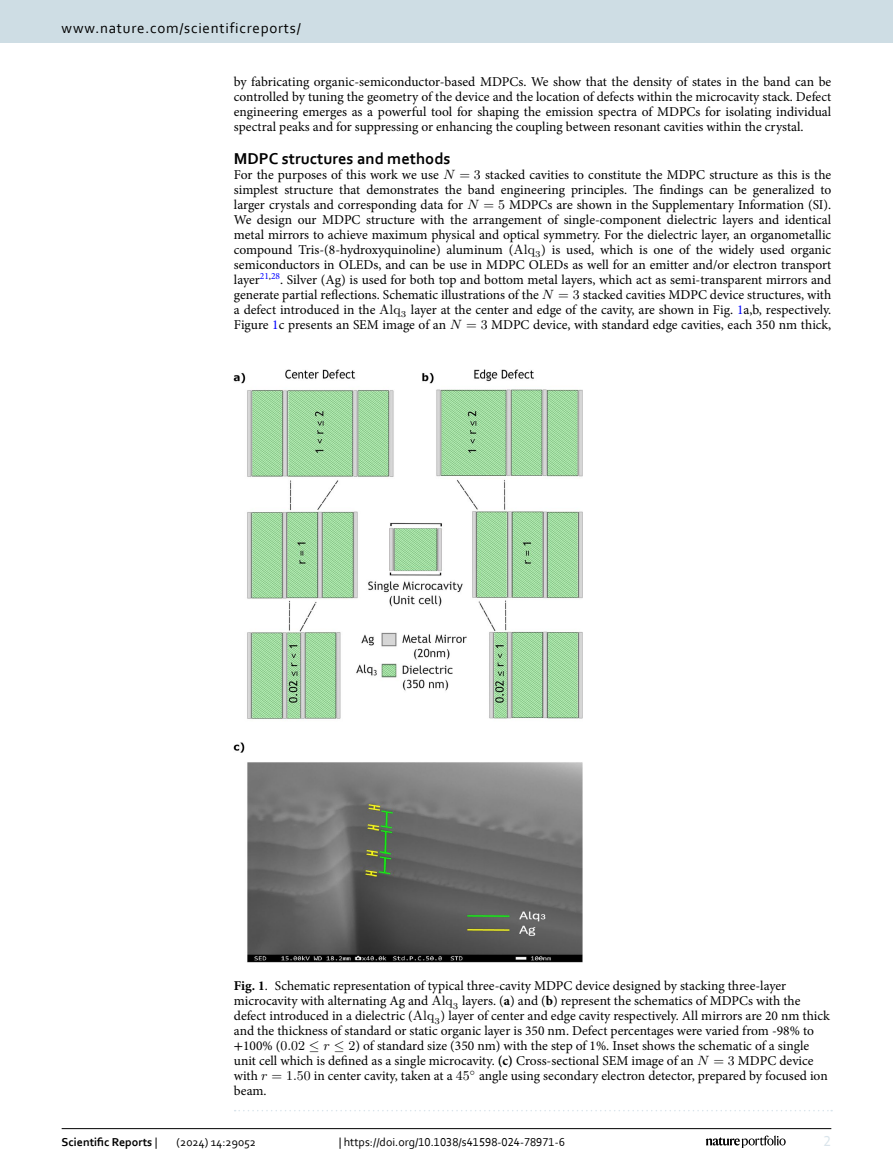
<style>
.page{position:relative;width:893px;height:1174px;background:#fff}
.page>*{position:absolute;margin:0;border:0;box-sizing:border-box;transform-origin:0 0}
.Head_1{font:700 16.5px "Corbel";color:#000}
.t1{font:15px "Corbel";letter-spacing:.05em;color:#000}
.t2{font:15px "Corbel";color:#d9e4eb}
.Body_Text{font:13.5px/15px "Minion Pro";color:#000;text-align:justify}
.Figure_Caption{font:13.5px/15px "Minion Pro";color:#000}
.Body_Text_Indent{font:13.5px/15px "Minion Pro";color:#000;text-align:justify}
.t3{font:12px "Corbel";color:#000}
.t4{font:700 12px "Corbel";color:#000}
.s1{font-family:"LM Math Italic 9"}
.s2{font-family:"LM Roman 9"}
.s3{font-family:"SFRM0900"}
.s4{color:#00f}
.s5{font-weight:700}
.s6{font-family:"STIX"}
.s7{font-weight:400}
</style>
<div class="page">
<img style="left:234px;top:370px;width:348px;height:592px">
<svg style="left:235px;top:1110px;width:597px;height:1px"></svg>
<hr style="left:62px;top:1128px;width:769px;height:1px;background:#000">
<svg style="left:706px;top:1135px;width:80px;height:12px"></svg>
<div style="left:0;top:0;width:893px;height:43px;background:#cedde4"></div>
<p class="t1" style="left:62px;top:18px;width:241px">www.nature.com/scientificreports/</p>
<p class="Body_Text_Indent" style="left:234px;top:74px;width:599px">by fabricating organic-semiconductor-based MDPCs. We show that the density of states in the band can be controlled by tuning the geometry of the device and the location of defects within the microcavity stack. Defect engineering emerges as a powerful tool for shaping the emission spectra of MDPCs for isolating individual spectral peaks and for suppressing or enhancing the coupling between resonant cavities within the crystal.</p>
<p class="Head_1" style="left:234px;top:148px;width:218px">MDPC structures and methods</p>
<p class="Body_Text" style="left:234px;top:167px;width:599px">For the purposes of this work we use <span class="s1">N</span> <span class="s2">= 3</span> stacked cavities to constitute the MDPC structure as this is the simplest structure that demonstrates the band engineering principles. The findings can be generalized to larger crystals and corresponding data for <span class="s1">N</span> <span class="s2">= 5</span> MDPCs are shown in the Supplementary Information (SI).<br>We design our MDPC structure with the arrangement of single-component dielectric layers and identical metal mirrors to achieve maximum physical and optical symmetry. For the dielectric layer, an organometallic compound Tris-(8-hydroxyquinoline) aluminum (<span class="s3">Alq</span><sub>3</sub>) is used, which is one of the widely used organic semiconductors in OLEDs, and can be use in MDPC OLEDs as well for an emitter and/or electron transport layer<sup>21</sup><sup>,</sup><sup>28</sup>. Silver (Ag) is used for both top and bottom metal layers, which act as semi-transparent mirrors and generate partial reflections. Schematic illustrations of the <span class="s1">N</span> <span class="s2">= 3</span> stacked cavities MDPC device structures, with a defect introduced in the <span class="s3">Alq</span><sub>3</sub> layer at the center and edge of the cavity, are shown in Fig. <span class="s4">1</span>a,b, respectively.<br>Figure <span class="s4">1</span>c presents an SEM image of an <span class="s1">N</span> <span class="s2">= 3</span> MDPC device, with standard edge cavities, each 350 nm thick,</p>
<p class="Figure_Caption" style="left:234px;top:978px;width:597px"><span class="s5">Fig. 1</span>. Schematic representation of typical three-cavity MDPC device designed by stacking three-layer microcavity with alternating Ag and <span class="s3">Alq</span><sub>3</sub> layers. (<span class="s5">a</span>) and (<span class="s5">b</span>) represent the schematics of MDPCs with the defect introduced in a dielectric (<span class="s3">Alq</span><sub>3</sub>) layer of center and edge cavity respectively. All mirrors are 20 nm thick and the thickness of standard or static organic layer is 350 nm. Defect percentages were varied from -98% to <span class="s6">+</span>100% (<span class="s2">0</span><span class="s1">.</span><span class="s2">02</span> ≤ <span class="s1">r</span> ≤ <span class="s2">2</span>) of standard size (350 nm) with the step of 1%. Inset shows the schematic of a single unit cell which is defined as a single microcavity. <span class="s5">(c)</span> Cross-sectional SEM image of an <span class="s1">N</span> <span class="s2">= 3</span> MDPC device with <span class="s1">r</span> <span class="s2">= 1</span><span class="s1">.</span><span class="s2">50</span> in center cavity, taken at a <span class="s2">45</span>◦ angle using secondary electron detector, prepared by focused ion beam.</p>
<p class="t4" style="left:62px;top:1134px;width:97px">Scientific Reports <span class="s7">|</span></p>
<p class="t3" style="left:177px;top:1134px;width:81px">(2024) 14:29052</p>
<p class="t3" style="left:339px;top:1134px;width:228px">| https://doi.org/10.1038/s41598-024-78971-6</p>
<p class="t2" style="left:824px;top:1132px;width:9px">2</p>
</div>
